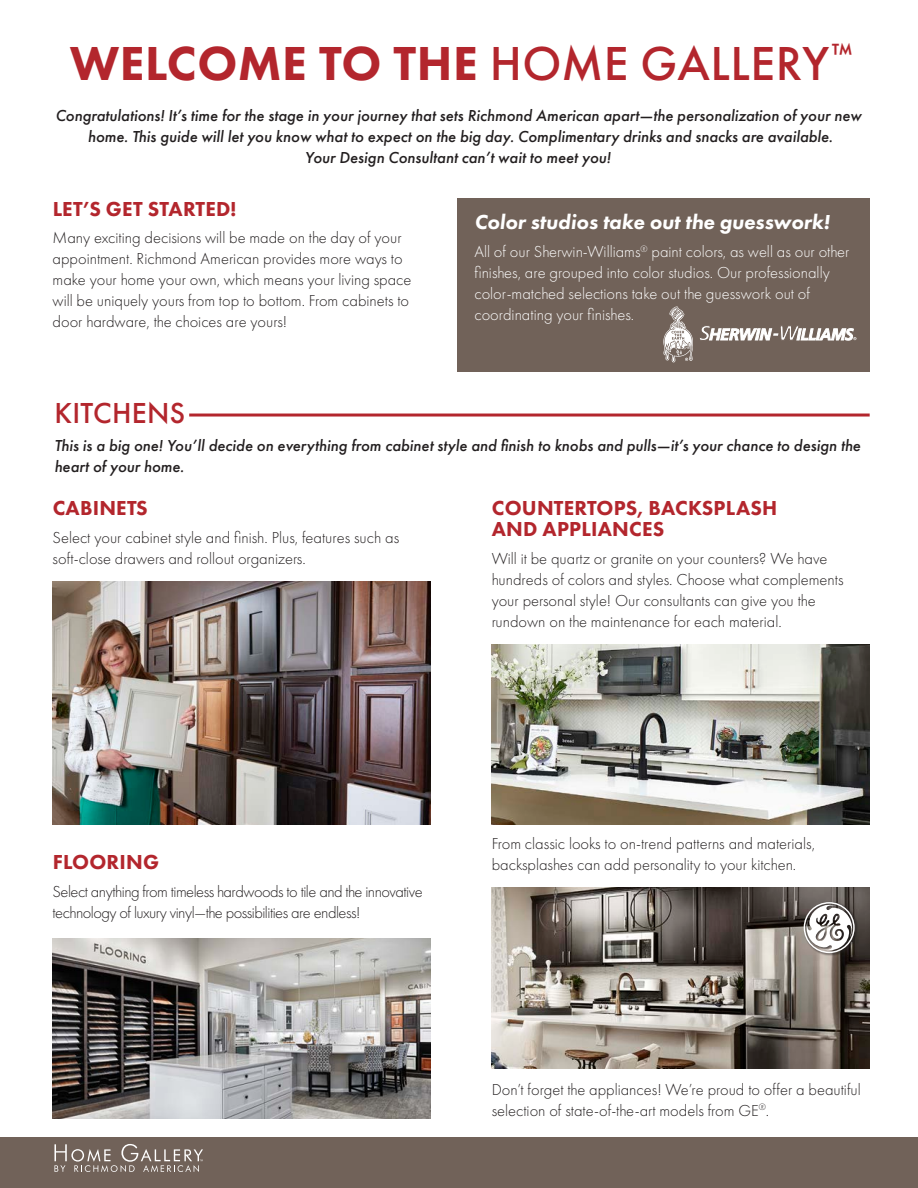
<style>
.page{position:relative;width:918px;height:1188px;background:#fff}
.page>*{position:absolute;margin:0;border:0;box-sizing:border-box;transform-origin:0 0}
.Smaller_Header{font:800 49.5px "Futura PT";letter-spacing:.01em;color:#b3262d}
.Smaller_Header-2{font:500 30px "Futura PT";letter-spacing:.01em;color:#b3262d}
.Smaller_Header-3{font:800 21px/21px "Futura PT";letter-spacing:.01em;color:#b3262d}
.Smaller_Header-4{font:italic 800 21px "Futura PT";color:#fff}
.Smaller_Header-5{font:300 16.5px/21px "Futura PT";color:#231f20}
.Smaller_Header-6{font:italic 500 16.5px/21px "Futura PT";color:#231f20;text-align:center}
.Smaller_Header-7{font:300 16.5px/21px "Futura PT";color:#fff}
.Smaller_Header-8{font:300 16.5px/21px "Futura PT";letter-spacing:-.03em;color:#231f20}
.s1{font-weight:500}
</style>
<div class="page">
<div style="left:457px;top:198px;width:413px;height:174px;background:#716259"></div>
<svg style="left:700px;top:326px;width:156px;height:15px"></svg>
<svg style="left:663px;top:307px;width:30px;height:55px"></svg>
<div style="left:0;top:1137px;width:918px;height:51px;background:#716259"></div>
<svg style="left:54px;top:1144px;width:149px;height:28px"></svg>
<img style="left:53px;top:582px;width:378px;height:243px">
<img style="left:492px;top:644px;width:378px;height:181px">
<img style="left:492px;top:888px;width:378px;height:180px">
<img style="left:53px;top:938px;width:378px;height:181px">
<hr style="left:189px;top:414px;width:681px;height:3px;background:#b3262d">
<div style="left:803px;top:902px;width:55px;height:55px;background:#231f20;opacity:.75"></div>
<svg style="left:804px;top:902px;width:51px;height:51px"></svg>
<p class="Smaller_Header" style="left:70px;top:32px;width:784px">WELCOME TO THE <span class="s1">HOME GALLERY</span><sup>™</sup></p>
<p class="Smaller_Header-6" style="left:55px;top:105px;width:808px">Congratulations! It’s time for the stage in your journey that sets Richmond American apart—the personalization of your new home. This guide will let you know what to expect on the big day. Complimentary drinks and snacks are available.<br>Your Design Consultant can’t wait to meet you!</p>
<p class="Smaller_Header-3" style="left:53px;top:198px;width:185px">LET’S GET STARTED!</p>
<p class="Smaller_Header-5" style="left:53px;top:228px;width:361px">Many exciting decisions will be made on the day of your appointment. Richmond American provides more ways to make your home your own, which means your living space will be uniquely yours from top to bottom. From cabinets to door hardware, the choices are yours!</p>
<p class="Smaller_Header-4" style="left:474px;top:209px;width:357px">Color studios take out the guesswork!</p>
<p class="Smaller_Header-7" style="left:474px;top:241px;width:377px">All of our Sherwin-Williams<sup>®</sup> paint colors, as well as our other finishes, are grouped into color studios. Our professionally color-matched selections take out the guesswork out of coordinating your finishes.</p>
<p class="Smaller_Header-2" style="left:55px;top:395px;width:132px">KITCHENS</p>
<p class="Smaller_Header-6" style="left:54px;top:435px;width:808px;text-align:left">This is a big one! You’ll decide on everything from cabinet style and finish to knobs and pulls—it’s your chance to design the heart of your home.</p>
<p class="Smaller_Header-3" style="left:53px;top:497px;width:97px">CABINETS</p>
<p class="Smaller_Header-5" style="left:53px;top:527px;width:348px">Select your cabinet style and finish. Plus, features such as soft-close drawers and rollout organizers.</p>
<p class="Smaller_Header-3" style="left:492px;top:497px;width:287px">COUNTERTOPS, BACKSPLASH<br>AND APPLIANCES</p>
<p class="Smaller_Header-5" style="left:492px;top:548px;width:353px">Will it be quartz or granite on your counters? We have hundreds of colors and styles. Choose what complements your personal style! Our consultants can give you the rundown on the maintenance for each material.</p>
<p class="Smaller_Header-3" style="left:53px;top:851px;width:108px">FLOORING</p>
<p class="Smaller_Header-8" style="left:53px;top:881px;width:372px">Select anything from timeless hardwoods to tile and the innovative technology of luxury vinyl—the possibilities are endless!</p>
<p class="Smaller_Header-5" style="left:492px;top:833px;width:325px">From classic looks to on-trend patterns and materials, backsplashes can add personality to your kitchen.</p>
<p class="Smaller_Header-5" style="left:492px;top:1079px;width:371px">Don’t forget the appliances! We’re proud to offer a beautiful selection of state-of-the-art models from GE<sup>®</sup>.</p>
</div>
